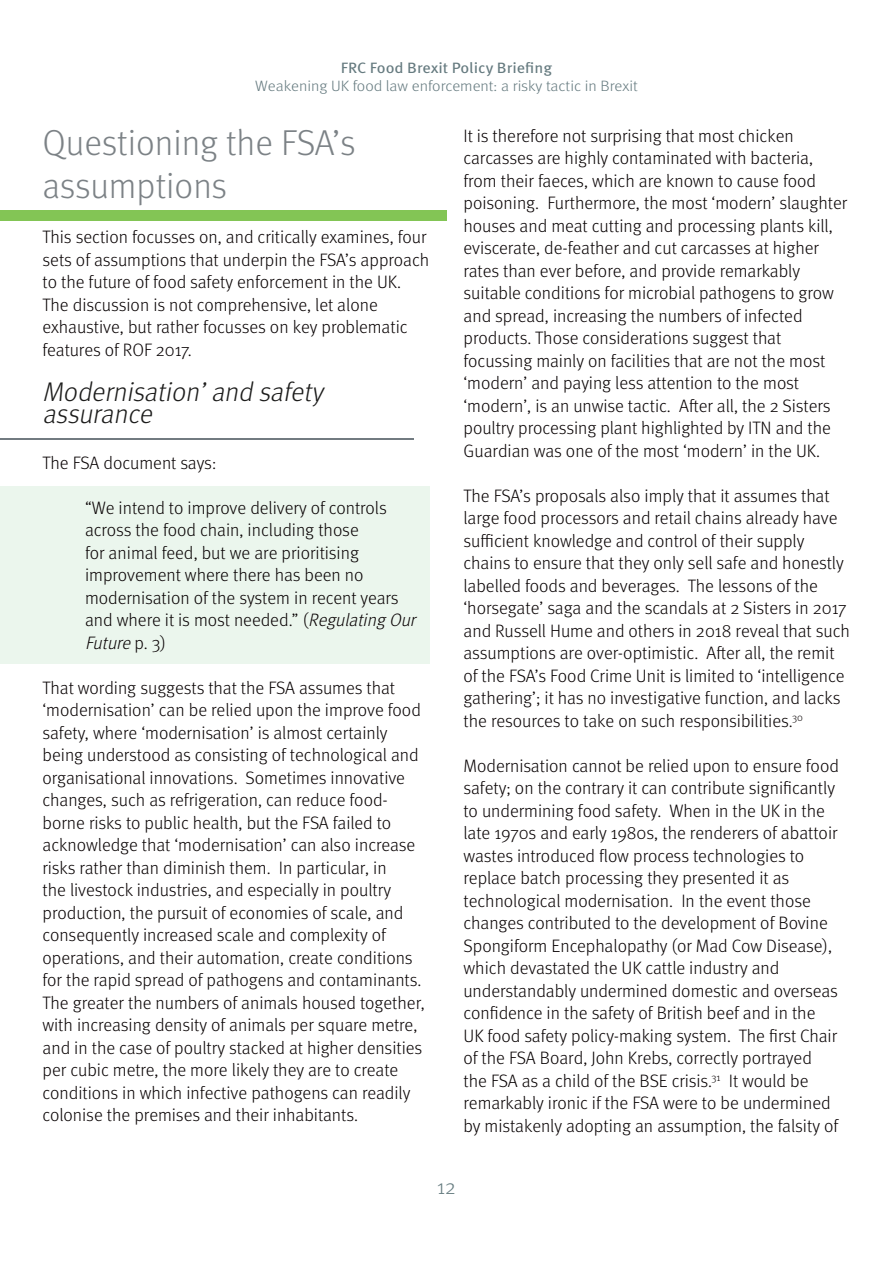
<style>
.page{position:relative;width:893px;height:1263px;background:#fff}
.page>*{position:absolute;margin:0;border:0;box-sizing:border-box;transform-origin:0 0}
.t1{font:300 36px/43.2px "Meta OT";color:#7c8286}
.t2{font:italic 300 27px/22.5px "Meta OT";color:#1c1c1b}
.t3{font:300 21px "Meta OT";color:#677d81}
.t4{font:300 18px/22.5px "Meta OT";color:#090304}
.t5{font:300 15px "Meta OT";color:#667b80;scale:1.08 1}
.t6{font:15px "Meta OT";color:#667b80;scale:1.08 1}
.s1{font-style:italic}
</style>
<div class="page">
<div style="left:0;top:486px;width:429px;height:178px;background:#ebf6ed"></div>
<div style="left:0;top:210px;width:446px;height:11px;background:#83c555"></div>
<hr style="left:0;top:439px;width:414px;height:1px;background:#727b81">
<p class="t6" style="left:341px;top:59px;width:197px">FRC Food Brexit Policy Briefing</p>
<p class="t5" style="left:255px;top:77px;width:356px">Weakening UK food law enforcement: a risky tactic in Brexit</p>
<h1 class="t1" style="left:43px;top:122px;width:315px">Questioning the FSA’s assumptions</h1>
<p class="t4" style="left:43px;top:226px;width:388px">This section focusses on, and critically examines, four sets of assumptions that underpin the FSA’s approach to the future of food safety enforcement in the UK.<br>The discussion is not comprehensive, let alone exhaustive, but rather focusses on key problematic features of ROF 2017.</p>
<h2 class="t2" style="left:43px;top:381px;width:288px">Modernisation’and safety assurance</h2>
<p class="t4" style="left:43px;top:451px;width:175px">The FSA document says:</p>
<p class="t4" style="left:85px;top:496px;width:336px">“We intend to improve delivery of controls across the food chain, including those<br>for animal feed, but we are prioritising improvement where there has been no modernisation of the system in recent years and where it is most needed.” (<span class="s1">Regulating Our Future</span> p . 3 )</p>
<p class="t4" style="left:43px;top:676px;width:384px">That wording suggests that the FSA assumes that ‘modernisation’ can be relied upon the improve food safety, where ‘modernisation’ is almost certainly being understood as consisting of technological and organisational innovations. Sometimes innovative changes, such as refrigeration, can reduce food&shy;borne risks to public health, but the FSA failed to acknowledge that ‘modernisation’ can also increase risks rather than diminish them. In particular, in<br>the livestock industries, and especially in poultry production, the pursuit of economies of scale, and consequently increased scale and complexity of operations, and their automation, create conditions for the rapid spread of pathogens and contaminants.<br>The greater the numbers of animals housed together, with increasing density of animals per square metre, and in the case of poultry stacked at higher densities per cubic metre, the more likely they are to create conditions in which infective pathogens can readily colonise the premises and their inhabitants.</p>
<p class="t4" style="left:463px;top:125px;width:385px">It is therefore not surprising that most chicken carcasses are highly contaminated with bacteria, from their faeces, which are known to cause food poisoning. Furthermore, the most ‘modern’ slaughter houses and meat cutting and processing plants kill, eviscerate, de-feather and cut carcasses at higher rates than ever before, and provide remarkably suitable conditions for microbial pathogens to grow and spread, increasing the numbers of infected products. Those considerations suggest that focussing mainly on facilities that are not the most ‘modern’ and paying less attention to the most ‘modern’, is an unwise tactic. After all, the 2 Sisters poultry processing plant highlighted by ITN and the Guardian was one of the most ‘modern’ in the UK.</p>
<p class="t4" style="left:463px;top:485px;width:388px">The FSA’s proposals also imply that it assumes that large food processors and retail chains already have sufficient knowledge and control of their supply chains to ensure that they only sell safe and honestly labelled foods and beverages. The lessons of the ‘horsegate’ saga and the scandals at 2 Sisters in 2017 and Russell Hume and others in 2018 reveal that such assumptions are over-optimistic. After all, the remit of the FSA’s Food Crime Unit is limited to ‘intelligence gathering’; it has no investigative function, and lacks the resources to take on such responsibilities.<sup>30</sup></p>
<p class="t4" style="left:463px;top:755px;width:377px">Modernisation cannot be relied upon to ensure food safety; on the contrary it can contribute significantly to undermining food safety. When in the UK in the late 1970s and early 1980s, the renderers of abattoir wastes introduced flow process technologies to replace batch processing they presented it as technological modernisation. In the event those changes contributed to the development of Bovine Spongiform Encephalopathy (or Mad Cow Disease), which devastated the UK cattle industry and understandably undermined domestic and overseas confidence in the safety of British beef and in the UK food safety policy-making system. The first Chair of the FSA Board, John Krebs, correctly portrayed the FSA as a child of the BSE crisis.<sup>31</sup> It would be remarkably ironic if the FSA were to be undermined by mistakenly adopting an assumption, the falsity of</p>
<p class="t3" style="left:437px;top:1174px;width:20px">12</p>
</div>
